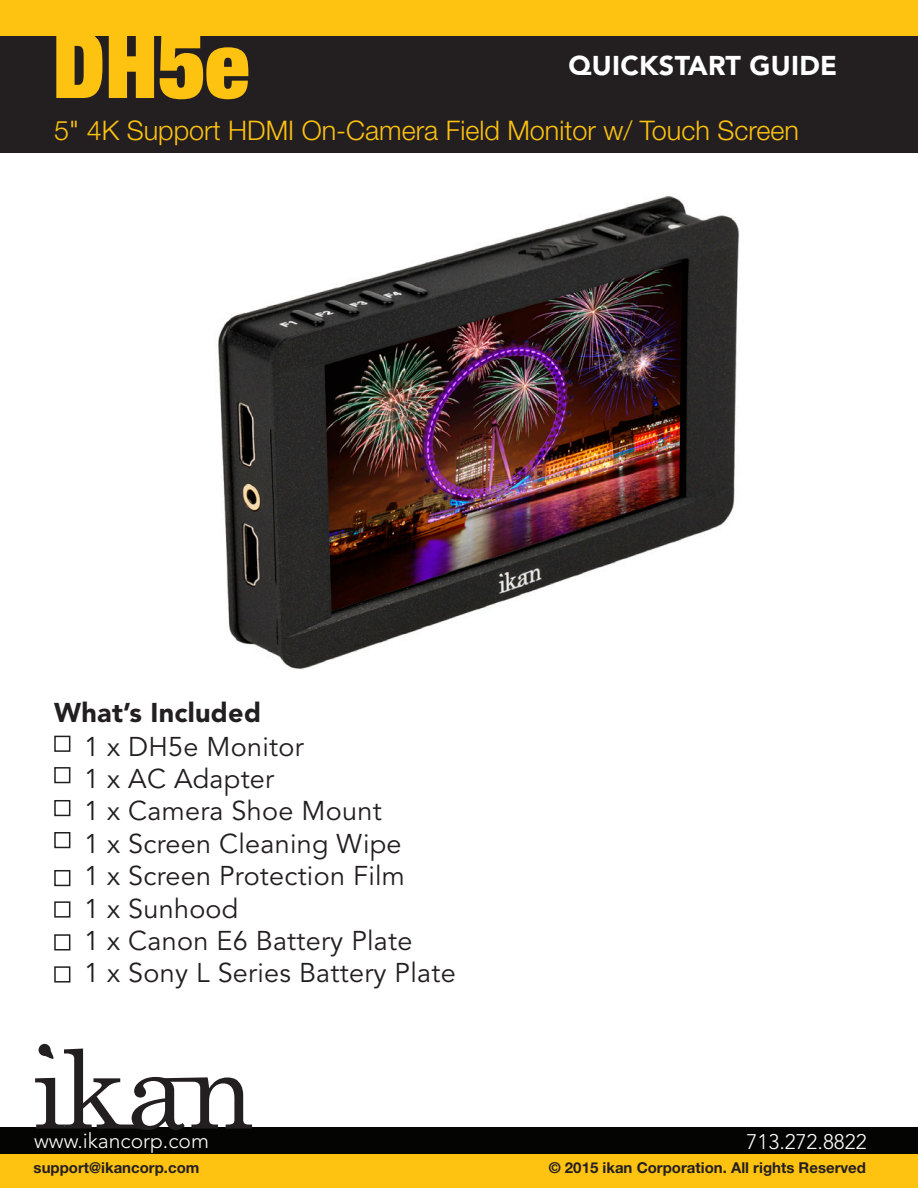
<style>
.page{position:relative;width:918px;height:1188px;background:#fff}
.page>*{position:absolute;margin:0;border:0;box-sizing:border-box;transform-origin:0 0}
.t1{font:900 condensed 91.35px "Helvetica Neue LT Std";color:#fec210}
.t2{font:27px "Avenir LT Std";letter-spacing:.01em;color:#231f20}
.t3{font:300 27px "Helvetica Neue LT Std";color:#fec210}
.t4{font:900 27px "Avenir LT Std";letter-spacing:.01em;color:#fff}
.t5{font:900 27px "Avenir LT Std";letter-spacing:.01em;color:#231f20}
.t6{font:300 21px "Avenir LT Std";color:#fff}
.t7{font:700 15px "Helvetica Neue LT Std";color:#231f20}
</style>
<div class="page">
<img style="left:218px;top:196px;width:522px;height:474px">
<div style="left:0;top:34px;width:918px;height:119px;background:#231f20"></div>
<div style="left:0;top:0;width:918px;height:36px;background:#fec210"></div>
<div style="left:0;top:1152px;width:918px;height:36px;background:#fec210"></div>
<div style="left:0;top:1127px;width:918px;height:27px;background:#040503"></div>
<svg style="left:35px;top:1044px;width:217px;height:86px"></svg>
<div style="left:54px;top:736px;width:16px;height:16px;border:2px solid #231f20"></div>
<div style="left:54px;top:870px;width:16px;height:16px;border:2px solid #231f20"></div>
<div style="left:54px;top:767px;width:16px;height:16px;border:2px solid #231f20"></div>
<div style="left:54px;top:901px;width:16px;height:17px;border:2px solid #231f20"></div>
<div style="left:54px;top:800px;width:16px;height:16px;border:2px solid #231f20"></div>
<div style="left:54px;top:934px;width:16px;height:17px;border:2px solid #231f20"></div>
<div style="left:54px;top:832px;width:16px;height:16px;border:2px solid #231f20"></div>
<div style="left:54px;top:966px;width:16px;height:17px;border:2px solid #231f20"></div>
<p class="t1" style="left:53px;top:7px;width:198px">DH5e</p>
<p class="t3" style="left:54px;top:113px;width:746px">5" 4K Support HDMI On-Camera Field Monitor w/ Touch Screen</p>
<p class="t4" style="left:569px;top:49px;width:270px">QUICKSTART GUIDE</p>
<p class="t5" style="left:54px;top:696px;width:208px">What’s Included</p>
<p class="t2" style="left:84px;top:731px;width:221px">1 x DH5e Monitor</p>
<p class="t2" style="left:84px;top:763px;width:192px">1 x AC Adapter</p>
<p class="t2" style="left:84px;top:795px;width:299px">1 x Camera Shoe Mount</p>
<p class="t2" style="left:84px;top:828px;width:319px">1 x Screen Cleaning Wipe</p>
<p class="t2" style="left:84px;top:860px;width:322px">1 x Screen Protection Film</p>
<p class="t2" style="left:84px;top:893px;width:156px">1 x Sunhood</p>
<p class="t2" style="left:84px;top:925px;width:330px">1 x Canon E6 Battery Plate</p>
<p class="t2" style="left:84px;top:957px;width:373px">1 x Sony L Series Battery Plate</p>
<p class="t6" style="left:34px;top:1128px;width:176px">www.ikancorp.com</p>
<p class="t6" style="left:747px;top:1129px;width:122px">713.272.8822</p>
<p class="t7" style="left:34px;top:1159px;width:167px">support@ikancorp.com</p>
<p class="t7" style="left:549px;top:1159px;width:319px">© 2015 ikan Corporation. All rights Reserved</p>
</div>
